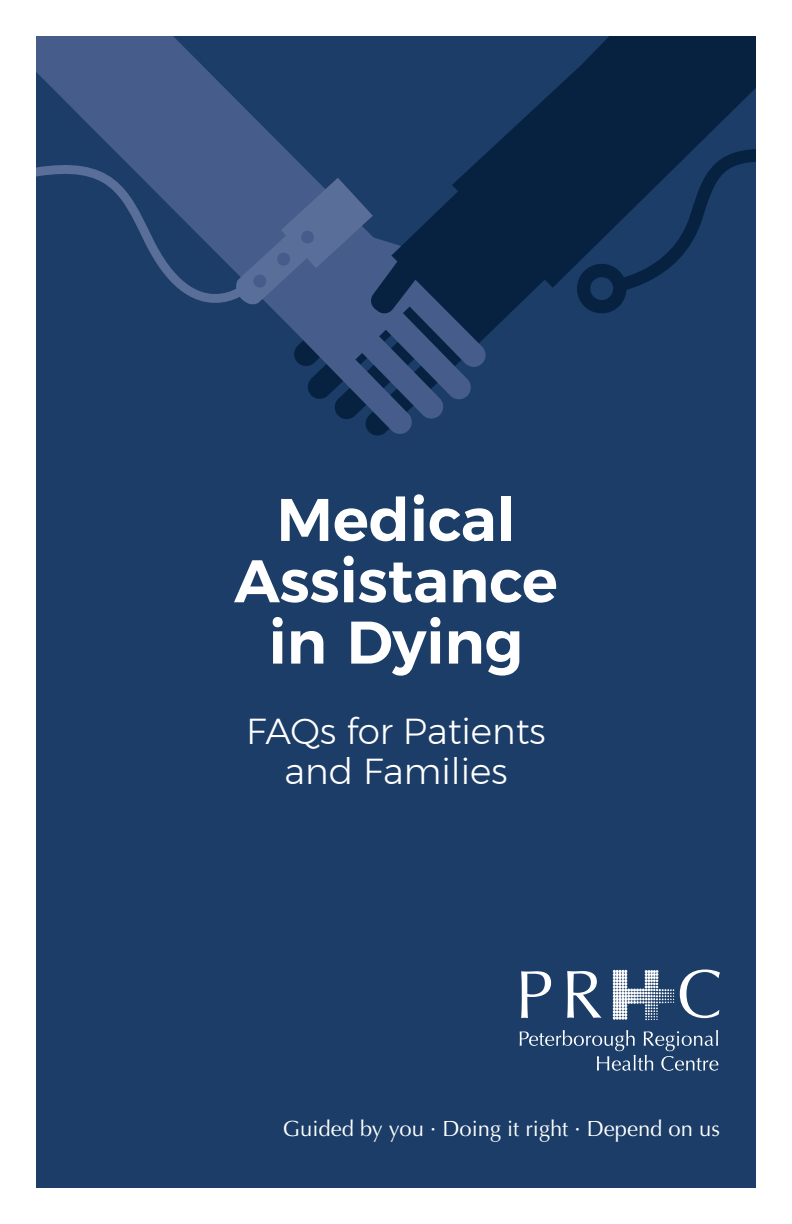
<style>
.page{position:relative;width:792px;height:1224px;background:#fff}
.page>*{position:absolute;margin:0;border:0;box-sizing:border-box;transform-origin:0 0}
.t1{font:600 60px/61.4px "Montserrat";color:#fff;text-align:center}
.t2{font:300 36px/40px "Montserrat";color:#fff;text-align:center}
.t3{font:22px "Optima";color:#fff}
</style>
<div class="page">
<div style="left:36px;top:36px;width:720px;height:1152px;background:#1b3d67"></div>
<svg style="left:521px;top:971px;width:30px;height:47px"></svg>
<svg style="left:567px;top:971px;width:35px;height:47px"></svg>
<svg style="left:680px;top:970px;width:40px;height:48px"></svg>
<svg style="left:520px;top:1030px;width:198px;height:41px"></svg>
<svg style="left:613px;top:970px;width:61px;height:50px"></svg>
<svg style="left:375px;top:288px;width:161px;height:148px"></svg>
<svg style="left:487px;top:36px;width:269px;height:252px;fill:#072241"></svg>
<svg style="left:575px;top:147px;width:181px;height:167px"></svg>
<svg style="left:36px;top:36px;width:451px;height:399px"></svg>
<svg style="left:233px;top:178px;width:206px;height:137px"></svg>
<p class="t1" style="left:234px;top:489px;width:325px">Medical<br>Assistance in Dying</p>
<p class="t2" style="left:246px;top:710px;width:301px">FAQs for Patients and Families</p>
<p class="t3" style="left:283px;top:1116px;width:439px">Guided by you · Doing it right · Depend on us</p>
</div>
